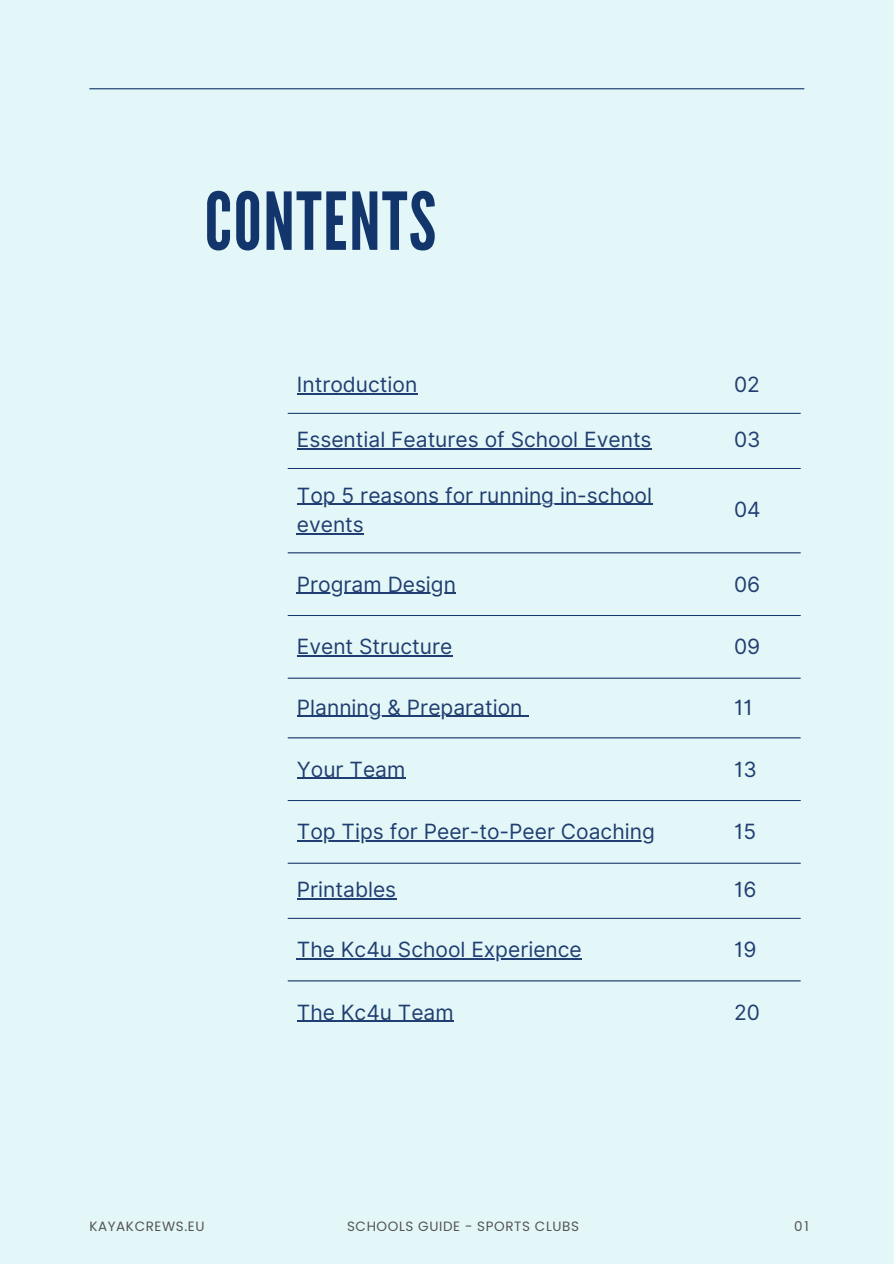
<style>
.page{position:relative;width:894px;height:1264px;background:#fff}
.page>*{position:absolute;margin:0;border:0;box-sizing:border-box;transform-origin:0 0}
.t1{font:79.5px "League Gothic";letter-spacing:.02em;color:#12356c}
.t2{font:21px/29.2px "Inter";color:#203e71}
.t3{font:13.5px "Poppins";letter-spacing:.045em;color:#545454}
</style>
<div class="page">
<div style="left:0;top:0;width:893px;height:1263px;background:#e4f7f8"></div>
<hr style="left:89px;top:88px;width:715px;height:1px;background:#12356c">
<hr style="left:297px;top:393px;width:120px;height:1px;background:#203e71">
<hr style="left:297px;top:448px;width:354px;height:1px;background:#203e71">
<hr style="left:297px;top:503px;width:355px;height:2px;background:#203e71">
<hr style="left:297px;top:533px;width:67px;height:1px;background:#203e71">
<hr style="left:297px;top:592px;width:159px;height:1px;background:#203e71">
<hr style="left:297px;top:655px;width:155px;height:1px;background:#203e71">
<hr style="left:297px;top:715px;width:225px;height:1px;background:#203e71">
<hr style="left:297px;top:777px;width:108px;height:1px;background:#203e71">
<hr style="left:297px;top:840px;width:357px;height:1px;background:#203e71">
<hr style="left:297px;top:898px;width:99px;height:1px;background:#203e71">
<hr style="left:297px;top:958px;width:284px;height:1px;background:#203e71">
<hr style="left:297px;top:1020px;width:156px;height:1px;background:#203e71">
<hr style="left:288px;top:413px;width:512px;height:1px;background:#12356c">
<hr style="left:288px;top:468px;width:512px;height:1px;background:#12356c">
<hr style="left:288px;top:552px;width:512px;height:1px;background:#12356c">
<hr style="left:288px;top:615px;width:512px;height:1px;background:#12356c">
<hr style="left:288px;top:677px;width:512px;height:1px;background:#12356c">
<hr style="left:288px;top:737px;width:512px;height:1px;background:#12356c">
<hr style="left:288px;top:800px;width:512px;height:1px;background:#12356c">
<hr style="left:288px;top:862px;width:512px;height:1px;background:#12356c">
<hr style="left:288px;top:918px;width:512px;height:1px;background:#12356c">
<hr style="left:288px;top:980px;width:512px;height:1px;background:#12356c">
<p class="t1" style="left:204px;top:175px;width:233px">CONTENTS</p>
<h1 class="t2" style="left:297px;top:369px;width:122px">Introduction</h1>
<p class="t2" style="left:734px;top:369px;width:27px">02</p>
<p class="t2" style="left:297px;top:425px;width:356px">Essential Features of School Events</p>
<p class="t2" style="left:734px;top:425px;width:28px">03</p>
<p class="t2" style="left:297px;top:480px;width:356px">Top 5 reasons for running in-school events</p>
<p class="t2" style="left:734px;top:495px;width:28px">04</p>
<p class="t2" style="left:297px;top:569px;width:161px">Program Design</p>
<p class="t2" style="left:734px;top:569px;width:28px">06</p>
<p class="t2" style="left:297px;top:632px;width:157px">Event Structure</p>
<p class="t2" style="left:734px;top:632px;width:28px">09</p>
<p class="t2" style="left:297px;top:692px;width:227px">Planning &amp; Preparation</p>
<p class="t2" style="left:734px;top:692px;width:20px">11</p>
<p class="t2" style="left:297px;top:754px;width:110px">Your Team</p>
<p class="t2" style="left:734px;top:754px;width:24px">13</p>
<p class="t2" style="left:297px;top:816px;width:359px">Top Tips for Peer-to-Peer Coaching</p>
<p class="t2" style="left:734px;top:816px;width:24px">15</p>
<p class="t2" style="left:297px;top:875px;width:101px">Printables</p>
<p class="t2" style="left:734px;top:875px;width:24px">16</p>
<p class="t2" style="left:297px;top:934px;width:286px">The Kc4u School Experience</p>
<p class="t2" style="left:734px;top:934px;width:24px">19</p>
<p class="t2" style="left:297px;top:997px;width:158px">The Kc4u Team</p>
<p class="t2" style="left:734px;top:997px;width:27px">20</p>
<p class="t3" style="left:89px;top:1217px;width:117px">KAYAKCREWS.EU</p>
<p class="t3" style="left:347px;top:1217px;width:233px">SCHOOLS GUIDE - SPORTS CLUBS</p>
<p class="t3" style="left:794px;top:1217px;width:16px">01</p>
</div>
